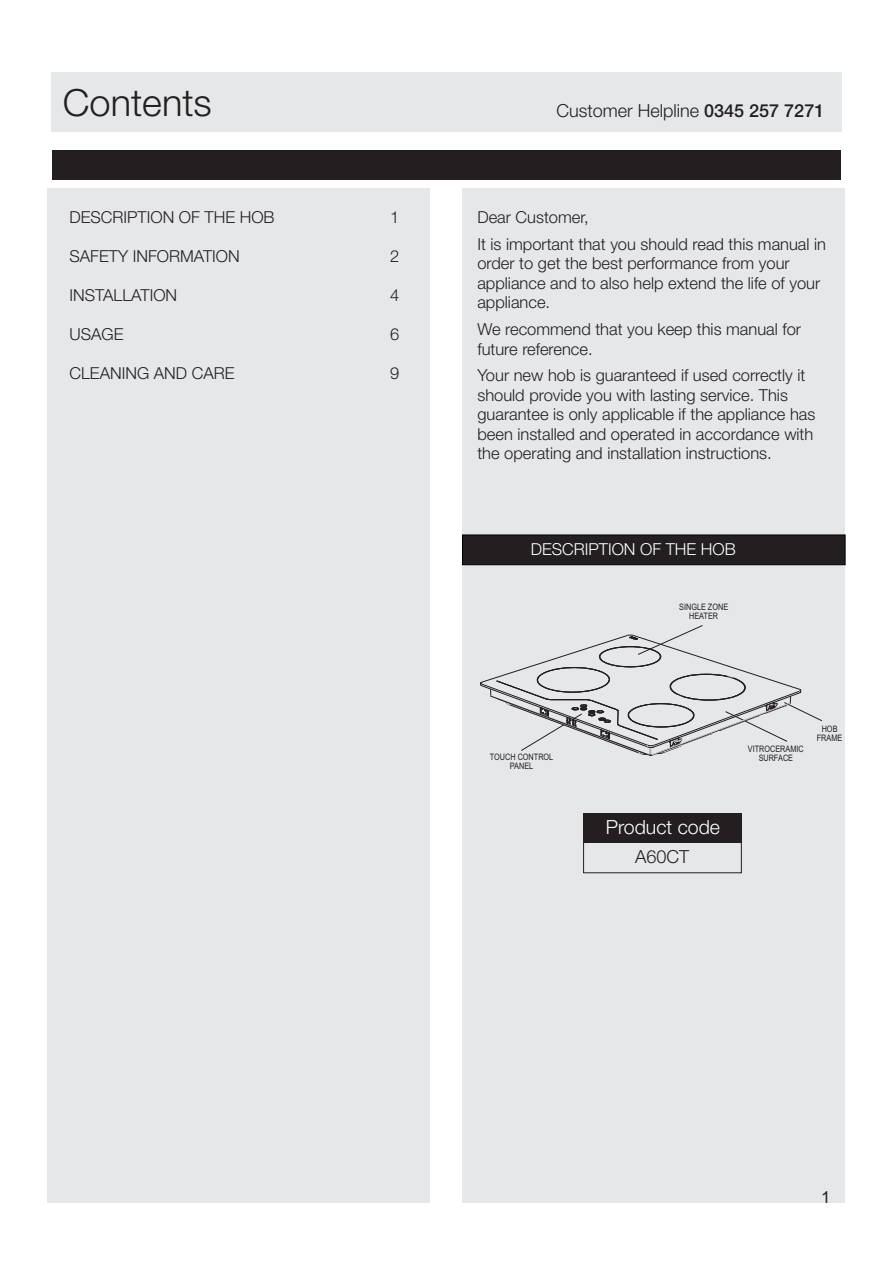
<style>
.page{position:relative;width:893px;height:1263px;background:#fff}
.page>*{position:absolute;margin:0;border:0;box-sizing:border-box;transform-origin:0 0}
.t1{font:300 37.5px "Helvetica Neue LT Std";color:#231f20}
.t2{font:300 19.5px "Helvetica Neue LT Std";color:#fff}
.t3{font:300 18px "Helvetica Neue LT Std";color:#231f20}
.t4{font:300 16.5px/19.5px "Helvetica Neue LT Std";color:#231f20}
.t5{font:300 16.5px "Helvetica Neue LT Std";color:#fff}
.t6{font:16.5px "Arial";color:#231f20}
.t7{font:8.85px/8.9px "Arial Narrow";color:#231f20;text-align:center}
.s1{font-weight:500}
</style>
<div class="page">
<div style="left:52px;top:150px;width:789px;height:30px;background:#231f20"></div>
<div style="left:47px;top:188px;width:383px;height:1015px;background:#e6e7e9"></div>
<div style="left:462px;top:188px;width:383px;height:1015px;background:#e6e7e9"></div>
<div style="left:583px;top:813px;width:158px;height:29px;background:#231f20"></div>
<div style="left:583px;top:842px;width:158px;height:31px;border:1px solid #231f20"></div>
<svg style="left:480px;top:625px;width:342px;height:131px"></svg>
<div style="left:462px;top:535px;width:383px;height:30px;background:#231f20;border:1px solid #000"></div>
<div style="left:51px;top:73px;width:791px;height:59px;background:#e6e7e9"></div>
<h1 class="t1" style="left:63px;top:90px;width:151px">Contents</h1>
<p class="t4" style="left:69px;top:210px;width:207px">DESCRIPTION OF THE HOB</p>
<p class="t4" style="left:69px;top:249px;width:172px">SAFETY INFORMATION</p>
<p class="t4" style="left:69px;top:288px;width:109px">INSTALLATION</p>
<p class="t4" style="left:69px;top:327px;width:56px">USAGE</p>
<p class="t4" style="left:69px;top:366px;width:167px">CLEANING AND CARE</p>
<p class="t4" style="left:390px;top:210px;width:11px">1</p>
<p class="t4" style="left:390px;top:249px;width:11px">2</p>
<p class="t4" style="left:390px;top:288px;width:11px">4</p>
<p class="t4" style="left:390px;top:327px;width:11px">6</p>
<p class="t4" style="left:390px;top:366px;width:11px">9</p>
<p class="t3" style="left:556px;top:104px;width:269px">Customer Helpline <span class="s1">0345 257 7271</span></p>
<p class="t4" style="left:477px;top:206px;width:350px;line-height:26.8px">Dear Customer,<br>It is important that you should read this manual in</p>
<p class="t4" style="left:477px;top:256px;width:344px">order to get the best performance from your appliance and to also help extend the life of your appliance.</p>
<p class="t4" style="left:477px;top:322px;width:325px">We recommend that you keep this manual for future reference.</p>
<p class="t4" style="left:477px;top:368px;width:340px">Your new hob is guaranteed if used correctly it should provide you with lasting service. This guarantee is only applicable if the appliance has been installed and operated in accordance with the operating and installation instructions.</p>
<p class="t5" style="left:531px;top:543px;width:207px">DESCRIPTION OF THE HOB</p>
<p class="t7" style="left:679px;top:603px;width:51px">SINGLE ZONE<br>HEATER</p>
<p class="t7" style="left:748px;top:745px;width:57px">VITROCERAMIC</p>
<p class="t7" style="left:490px;top:753px;width:65px">TOUCH CONTROL</p>
<p class="t7" style="left:759px;top:754px;width:36px">SURFACE</p>
<p class="t7" style="left:510px;top:762px;width:25px">PANEL</p>
<p class="t7" style="left:817px;top:725px;width:27px">HOB<br>FRAME</p>
<p class="t2" style="left:606px;top:820px;width:116px">Product code</p>
<p class="t3" style="left:635px;top:850px;width:56px">A60CT</p>
<p class="t6" style="left:821px;top:1190px;width:11px">1</p>
</div>
